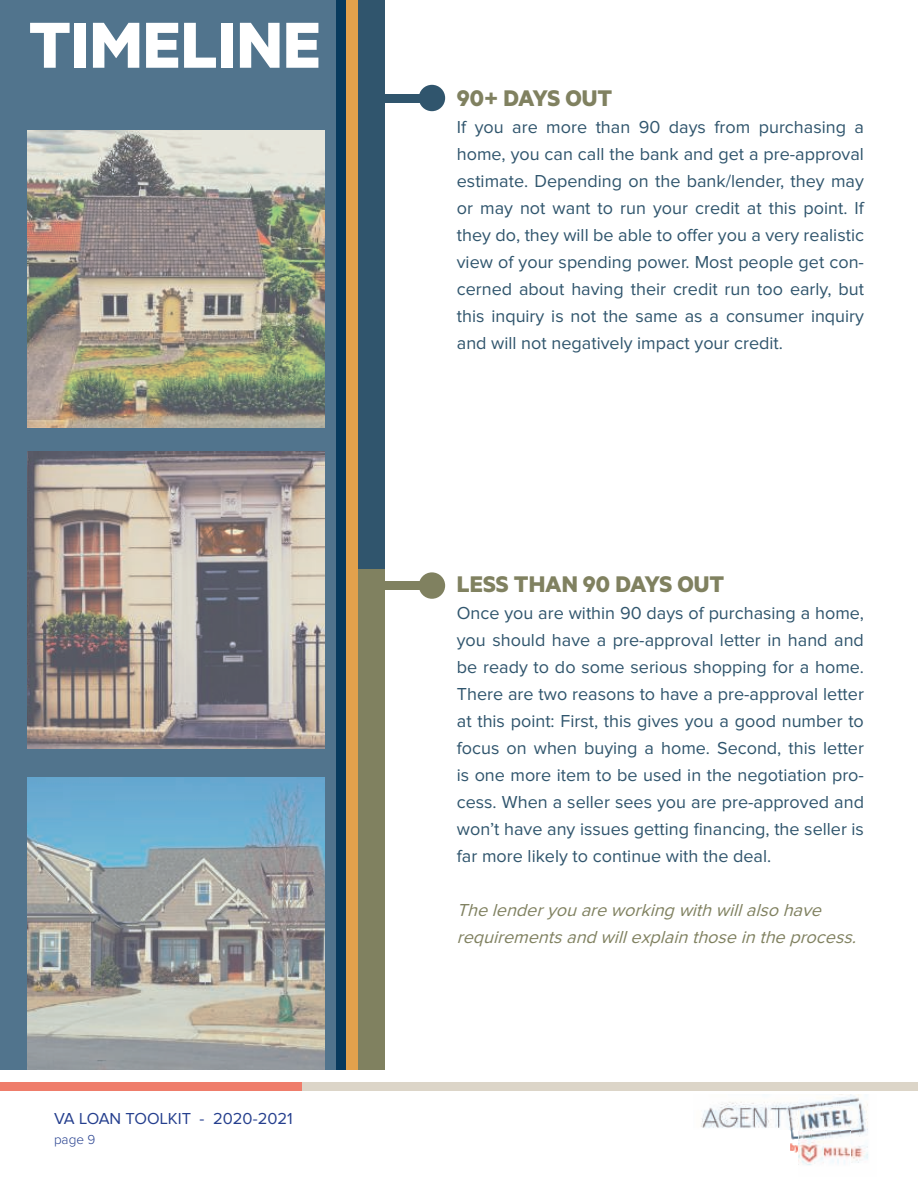
<style>
.page{position:relative;width:918px;height:1188px;background:#fff}
.page>*{position:absolute;margin:0;border:0;box-sizing:border-box;transform-origin:0 0}
.t1{font:700 73.2px "Metric";color:#fff}
.t2{font:700 25.5px "Metric";color:#808160}
.t3{font:18px/27px "Proxima Nova";color:#30556d;text-align:justify}
.t4{font:italic 18px/27px "Proxima Nova";color:#808160}
.t5{font:16.5px "Proxima Nova";color:#253f8e}
.t6{font:300 13.5px "Proxima Nova";color:#253f8e}
</style>
<div class="page">
<div style="left:0;top:1082px;width:918px;height:9px;background:#ef7d6b"></div>
<div style="left:302px;top:1082px;width:616px;height:9px;background:#dcd5c8"></div>
<img style="left:701px;top:1095px;width:167px;height:70px">
<svg style="left:335px;top:0;width:12px;height:1069px;background:#1a4869"></svg>
<div style="left:347px;top:0;width:11px;height:1069px;background:#e2a14c"></div>
<div style="left:358px;top:0;width:27px;height:1069px;background:#30556d"></div>
<div style="left:358px;top:569px;width:27px;height:500px;background:#808160"></div>
<div style="left:374px;top:581px;width:57px;height:9px;background:#808160"></div>
<div style="left:419px;top:572px;width:26px;height:27px;background:#808160;border-radius:50%"></div>
<div style="left:374px;top:94px;width:57px;height:8px;background:#30556d"></div>
<div style="left:419px;top:85px;width:26px;height:26px;background:#30556d;border-radius:50%"></div>
<img style="left:0;top:0;width:335px;height:1069px">
<h1 class="t1" style="left:29px;top:20px;width:294px">TIMELINE</h1>
<p class="t5" style="left:54px;top:1112px;width:240px">VA LOAN TOOLKIT - 2020-2021</p>
<p class="t6" style="left:54px;top:1134px;width:43px">page 9</p>
<h2 class="t2" style="left:457px;top:89px;width:157px">90+ DAYS OUT</h2>
<p class="t3" style="left:457px;top:114px;width:409px">If you are more than 90 days from purchasing a home, you can call the bank and get a pre-approval estimate. Depending on the bank/lender, they may or may not want to run your credit at this point. If they do, they will be able to offer you a very realistic view of your spending power. Most people get con&shy;cerned about having their credit run too early, but this inquiry is not the same as a consumer inquiry and will not negatively impact your credit.</p>
<h2 class="t2" style="left:457px;top:575px;width:269px">LESS THAN 90 DAYS OUT</h2>
<p class="t3" style="left:457px;top:600px;width:409px">Once you are within 90 days of purchasing a home, you should have a pre-approval letter in hand and be ready to do some serious shopping for a home.<br>There are two reasons to have a pre-approval letter at this point: First, this gives you a good number to focus on when buying a home. Second, this letter is one more item to be used in the negotiation pro&shy;cess. When a seller sees you are pre-approved and won’t have any issues getting financing, the seller is far more likely to continue with the deal.</p>
<p class="t4" style="left:457px;top:897px;width:405px">The lenderyou are working with willalso have requirementsand willexplain those in the process.</p>
</div>
